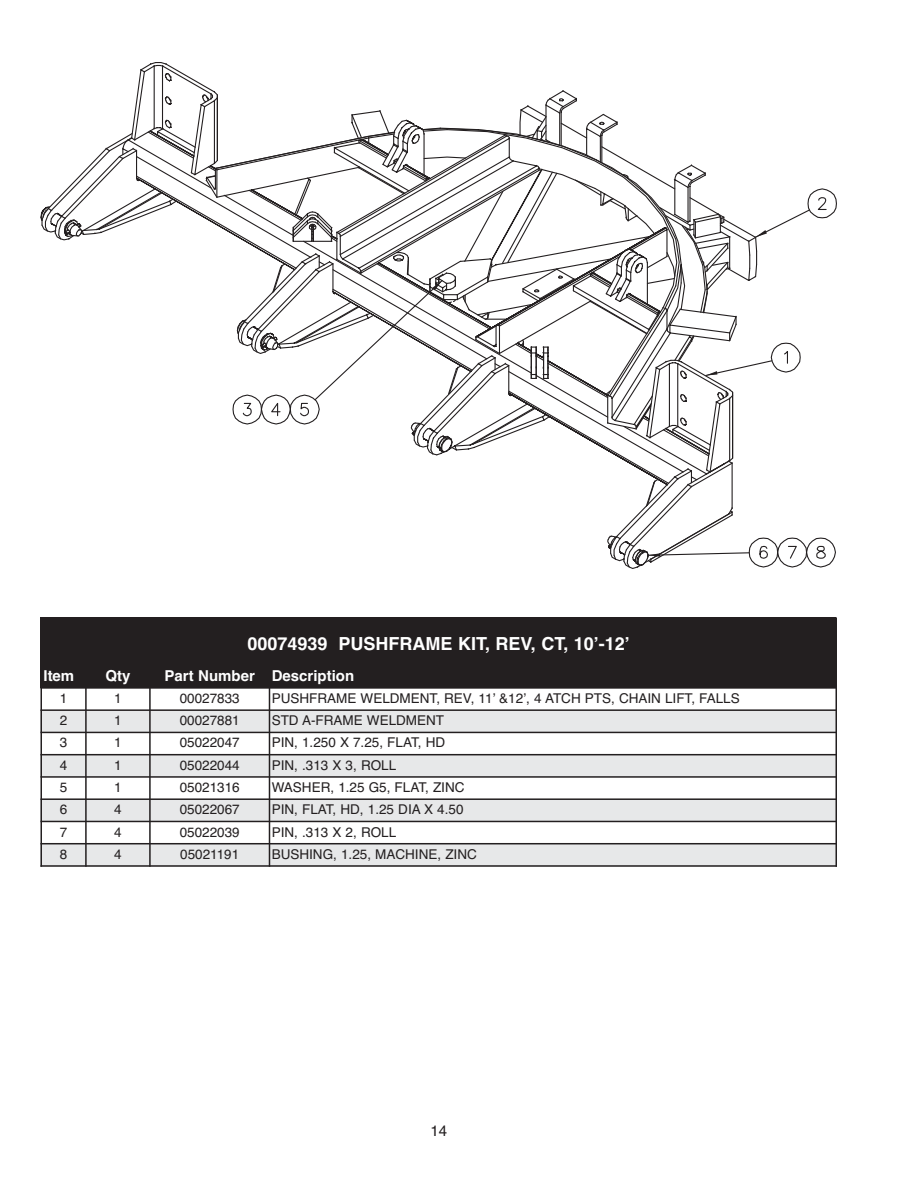
<style>
.page{position:relative;width:918px;height:1188px;background:#fff}
.page>*{position:absolute;margin:0;border:0;box-sizing:border-box;transform-origin:0 0}
.t1{font:700 18px "Helvetica";color:#fff}
.t2{font:700 15px "Helvetica";color:#fff}
.t3{font:15px "Helvetica";color:#231f20}
.t4{font:13.5px "Helvetica";color:#231f20}
</style>
<div class="page">
<svg style="left:40px;top:62px;width:797px;height:507px"></svg>
<div style="left:40px;top:618px;width:796px;height:48px;background:#231f20"></div>
<div style="left:40px;top:666px;width:46px;height:22px;background:#231f20"></div>
<div style="left:86px;top:666px;width:64px;height:22px;background:#231f20"></div>
<div style="left:150px;top:666px;width:119px;height:22px;background:#231f20"></div>
<div style="left:269px;top:666px;width:568px;height:22px;background:#231f20"></div>
<div style="left:40px;top:710px;width:46px;height:22px;background:#e7e8e9"></div>
<div style="left:86px;top:710px;width:64px;height:22px;background:#e7e8e9"></div>
<div style="left:150px;top:710px;width:119px;height:22px;background:#e7e8e9"></div>
<div style="left:269px;top:710px;width:568px;height:22px;background:#e7e8e9"></div>
<div style="left:40px;top:755px;width:46px;height:22px;background:#e7e8e9"></div>
<div style="left:86px;top:755px;width:64px;height:22px;background:#e7e8e9"></div>
<div style="left:150px;top:755px;width:119px;height:22px;background:#e7e8e9"></div>
<div style="left:269px;top:755px;width:568px;height:22px;background:#e7e8e9"></div>
<div style="left:40px;top:799px;width:46px;height:22px;background:#e7e8e9"></div>
<div style="left:86px;top:799px;width:64px;height:22px;background:#e7e8e9"></div>
<div style="left:150px;top:799px;width:119px;height:22px;background:#e7e8e9"></div>
<div style="left:269px;top:799px;width:568px;height:22px;background:#e7e8e9"></div>
<div style="left:40px;top:844px;width:46px;height:23px;background:#e7e8e9"></div>
<div style="left:86px;top:844px;width:64px;height:23px;background:#e7e8e9"></div>
<div style="left:150px;top:844px;width:119px;height:23px;background:#e7e8e9"></div>
<div style="left:269px;top:844px;width:568px;height:23px;background:#e7e8e9"></div>
<hr style="left:40px;top:618px;width:2px;height:249px;background:#231f20">
<hr style="left:85px;top:665px;width:2px;height:202px;background:#231f20">
<hr style="left:149px;top:665px;width:2px;height:202px;background:#231f20">
<hr style="left:269px;top:665px;width:1px;height:202px;background:#231f20">
<hr style="left:836px;top:618px;width:1px;height:249px;background:#231f20">
<hr style="left:40px;top:687px;width:797px;height:2px;background:#231f20">
<hr style="left:40px;top:709px;width:797px;height:2px;background:#231f20">
<hr style="left:40px;top:732px;width:797px;height:1px;background:#231f20">
<hr style="left:40px;top:754px;width:797px;height:1px;background:#231f20">
<hr style="left:40px;top:776px;width:797px;height:2px;background:#231f20">
<hr style="left:40px;top:798px;width:797px;height:2px;background:#231f20">
<hr style="left:40px;top:821px;width:797px;height:1px;background:#231f20">
<hr style="left:40px;top:843px;width:797px;height:1px;background:#231f20">
<hr style="left:40px;top:865px;width:797px;height:2px;background:#231f20">
<h1 class="t1" style="left:248px;top:634px;width:384px">00074939 PUSHFRAME KIT, REV, CT, 10’-12’</h1>
<p class="t2" style="left:44px;top:667px;width:32px">Item</p>
<p class="t2" style="left:105px;top:667px;width:26px">Qty</p>
<p class="t2" style="left:165px;top:667px;width:191px">Part Number Description</p>
<p class="t4" style="left:60px;top:690px;width:9px">1</p>
<p class="t4" style="left:114px;top:690px;width:9px">1</p>
<p class="t4" style="left:180px;top:690px;width:62px">00027833</p>
<p class="t4" style="left:272px;top:690px;width:470px">PUSHFRAME WELDMENT, REV, 11’ &amp;12’, 4 ATCH PTS, CHAIN LIFT, FALLS</p>
<p class="t4" style="left:60px;top:713px;width:9px">2</p>
<p class="t4" style="left:114px;top:713px;width:9px">1</p>
<p class="t4" style="left:180px;top:713px;width:62px">00027881</p>
<p class="t4" style="left:272px;top:713px;width:174px">STD A-FRAME WELDMENT</p>
<p class="t4" style="left:60px;top:735px;width:9px">3</p>
<p class="t4" style="left:114px;top:735px;width:9px">1</p>
<p class="t4" style="left:180px;top:735px;width:62px">05022047</p>
<p class="t4" style="left:272px;top:735px;width:175px">PIN, 1.250 X 7.25, FLAT, HD</p>
<p class="t4" style="left:60px;top:757px;width:9px">4</p>
<p class="t4" style="left:114px;top:757px;width:9px">1</p>
<p class="t4" style="left:180px;top:757px;width:62px">05022044</p>
<p class="t4" style="left:272px;top:757px;width:126px">PIN, .313 X 3, ROLL</p>
<p class="t4" style="left:60px;top:779px;width:9px">5</p>
<p class="t4" style="left:114px;top:779px;width:9px">1</p>
<p class="t4" style="left:180px;top:779px;width:62px">05021316</p>
<p class="t4" style="left:272px;top:779px;width:194px">WASHER, 1.25 G5, FLAT, ZINC</p>
<p class="t4" style="left:60px;top:802px;width:9px">6</p>
<p class="t4" style="left:114px;top:802px;width:9px">4</p>
<p class="t4" style="left:180px;top:802px;width:62px">05022067</p>
<p class="t4" style="left:272px;top:802px;width:193px">PIN, FLAT, HD, 1.25 DIA X 4.50</p>
<p class="t4" style="left:60px;top:824px;width:9px">7</p>
<p class="t4" style="left:114px;top:824px;width:9px">4</p>
<p class="t4" style="left:180px;top:824px;width:62px">05022039</p>
<p class="t4" style="left:272px;top:824px;width:126px">PIN, .313 X 2, ROLL</p>
<p class="t4" style="left:60px;top:846px;width:9px">8</p>
<p class="t4" style="left:114px;top:846px;width:9px">4</p>
<p class="t4" style="left:180px;top:846px;width:61px">05021191</p>
<p class="t4" style="left:272px;top:846px;width:207px">BUSHING, 1.25, MACHINE, ZINC</p>
<p class="t3" style="left:430px;top:1122px;width:18px">14</p>
</div>
